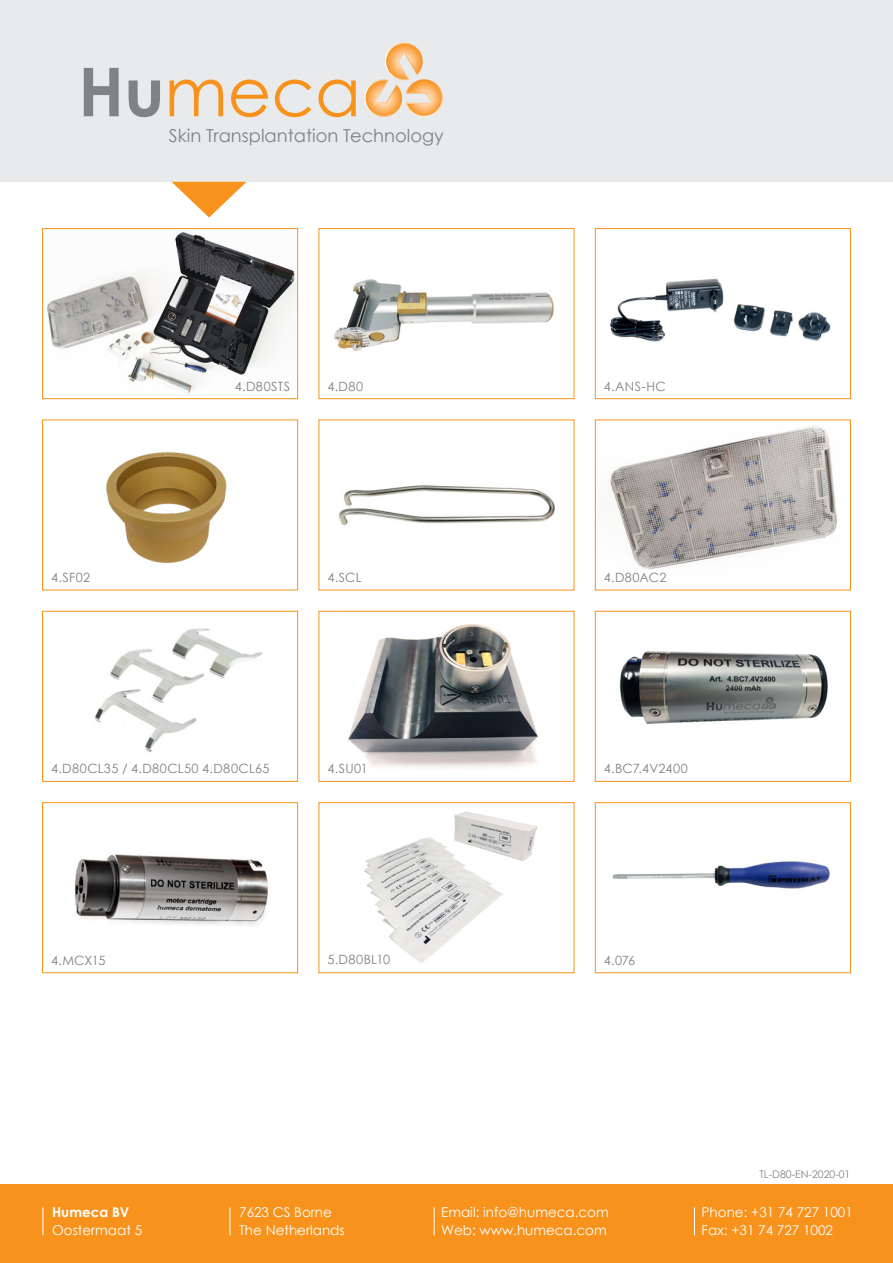
<style>
.page{position:relative;width:893px;height:1263px;background:#fff}
.page>*{position:absolute;margin:0;border:0;box-sizing:border-box;transform-origin:0 0}
.t1{font:67.35px "Century Gothic";color:#f7931d}
.t2{font:37.35px "Century Gothic";color:#f58e23}
.t3{font:17.85px "Century Gothic";color:#808285}
.t4{font:13.5px "Century Gothic";color:#fff}
.t5{font:700 13.5px "Century Gothic";color:#fff}
.t6{font:12.75px "Century Gothic";letter-spacing:.025em;color:#808285}
.t7{font:12.75px "Century Gothic";color:#808285}
.t8{font:10.5px "Century Gothic";color:#808285}
.s1{font-weight:700;color:#808285}
.s2{font-weight:700;color:#919398}
</style>
<div class="page">
<div style="left:0;top:0;width:893px;height:182px;background:#e9eaeb"></div>
<svg style="left:364px;top:43px;width:79px;height:74px"></svg>
<svg style="left:172px;top:182px;width:75px;height:36px"></svg>
<img style="left:47px;top:232px;width:249px;height:163px">
<div style="left:42px;top:228px;width:256px;height:171px;border:1px solid #f7931d"></div>
<img style="left:106px;top:452px;width:121px;height:112px">
<div style="left:42px;top:420px;width:256px;height:170px;border:1px solid #f7931d"></div>
<img style="left:95px;top:628px;width:168px;height:125px">
<div style="left:42px;top:611px;width:256px;height:171px;border:1px solid #f7931d"></div>
<img style="left:74px;top:854px;width:194px;height:72px">
<div style="left:42px;top:802px;width:256px;height:171px;border:1px solid #f7931d"></div>
<img style="left:333px;top:279px;width:221px;height:72px">
<div style="left:319px;top:228px;width:255px;height:171px;border:1px solid #f7931d"></div>
<img style="left:338px;top:485px;width:217px;height:40px">
<img style="left:348px;top:624px;width:190px;height:144px">
<div style="left:319px;top:611px;width:255px;height:171px;border:1px solid #f7931d"></div>
<img style="left:364px;top:811px;width:174px;height:152px">
<div style="left:319px;top:802px;width:255px;height:171px;border:1px solid #f7931d"></div>
<img style="left:609px;top:278px;width:222px;height:64px">
<div style="left:595px;top:228px;width:256px;height:171px;border:1px solid #f7931d"></div>
<img style="left:608px;top:425px;width:229px;height:145px">
<div style="left:595px;top:420px;width:256px;height:170px;border:1px solid #f7931d"></div>
<img style="left:619px;top:651px;width:209px;height:73px">
<div style="left:595px;top:611px;width:256px;height:171px;border:1px solid #f7931d"></div>
<img style="left:612px;top:861px;width:218px;height:28px">
<div style="left:595px;top:802px;width:256px;height:171px;border:1px solid #f7931d"></div>
<div style="left:0;top:1184px;width:893px;height:78px;background:#f7931d"></div>
<svg style="left:43px;top:1207px;width:1px;height:28px"></svg>
<svg style="left:434px;top:1207px;width:1px;height:28px"></svg>
<svg style="left:694px;top:1207px;width:1px;height:28px"></svg>
<svg style="left:230px;top:1207px;width:1px;height:28px"></svg>
<p class="t1" style="left:78px;top:51px;width:284px"><span class="s1">Hu</span>meca</p>
<p class="t2" style="left:75px;top:91px;width:158px"><span class="s2">Hu</span>meca</p>
<p class="t3" style="left:169px;top:125px;width:276px">Skin Transplantation Technology</p>
<p class="t6" style="left:235px;top:377px;width:57px">4.D80STS</p>
<p class="t6" style="left:327px;top:377px;width:37px">4.D80</p>
<p class="t6" style="left:604px;top:377px;width:63px">4.ANS-HC</p>
<p class="t6" style="left:51px;top:568px;width:41px">4.SF02</p>
<p class="t6" style="left:327px;top:568px;width:36px">4.SCL</p>
<p class="t6" style="left:604px;top:568px;width:64px">4.D80AC2</p>
<p class="t6" style="left:51px;top:760px;width:220px">4.D80CL35 / 4.D80CL50 4.D80CL65</p>
<p class="t6" style="left:327px;top:760px;width:42px">4.SU01</p>
<p class="t7" style="left:604px;top:760px;width:86px">4.BC7.4V2400</p>
<p class="t6" style="left:51px;top:951px;width:56px">4.MCX15</p>
<p class="t6" style="left:327px;top:951px;width:64px">5.D80BL10</p>
<p class="t6" style="left:604px;top:951px;width:33px">4.076</p>
<p class="t5" style="left:52px;top:1202px;width:79px">Humeca BV</p>
<p class="t4" style="left:52px;top:1221px;width:92px">Oostermaat 5</p>
<p class="t4" style="left:239px;top:1203px;width:94px">7623 CS Borne</p>
<p class="t4" style="left:239px;top:1221px;width:107px">The Netherlands</p>
<p class="t4" style="left:441px;top:1203px;width:169px">Email: info@humeca.com</p>
<p class="t4" style="left:441px;top:1221px;width:167px">Web: www.humeca.com</p>
<p class="t8" style="left:759px;top:1167px;width:93px">TL-D80-EN-2020-01</p>
<p class="t4" style="left:702px;top:1203px;width:153px">Phone: +31 74 727 1001</p>
<p class="t4" style="left:702px;top:1221px;width:133px">Fax: +31 74 727 1002</p>
</div>
